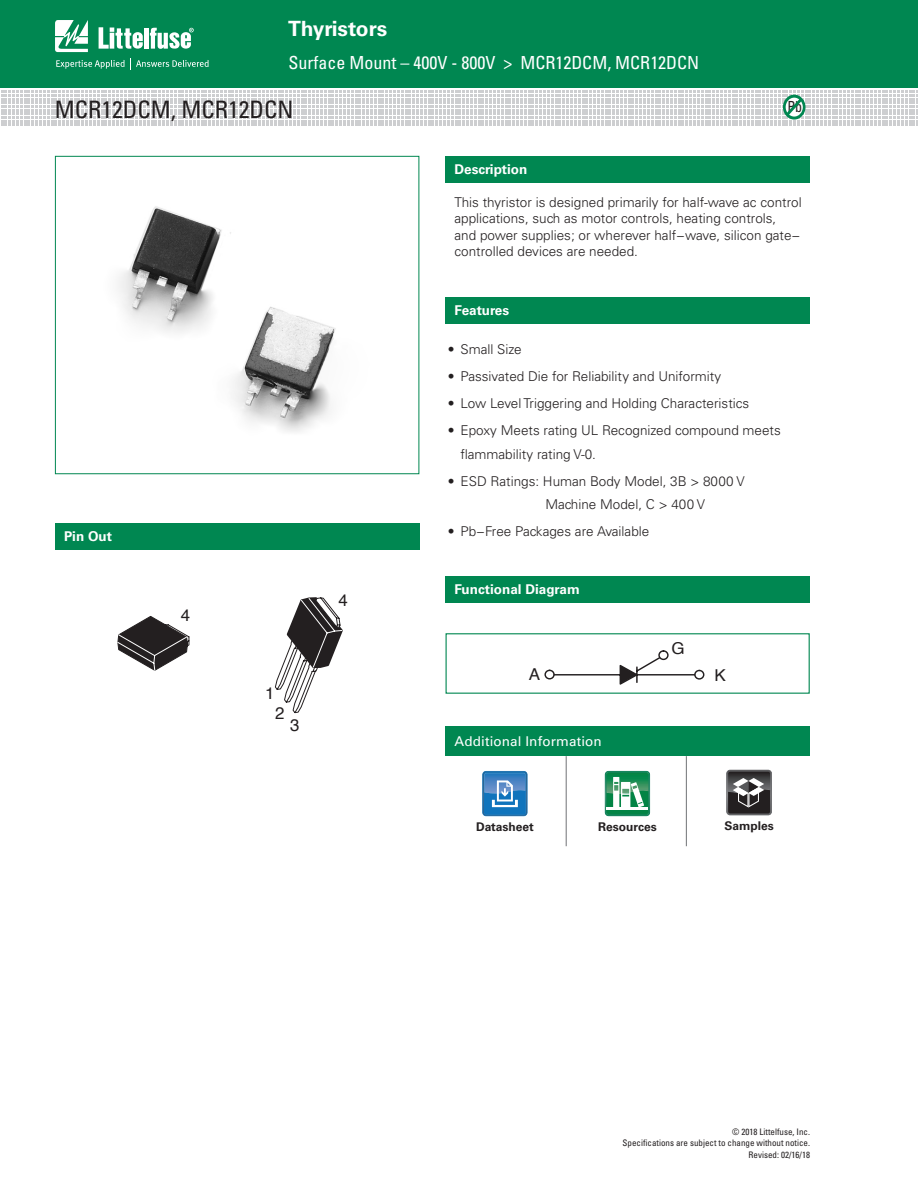
<style>
.page{position:relative;width:918px;height:1188px;background:#fff}
.page>*{position:absolute;margin:0;border:0;box-sizing:border-box;transform-origin:0 0}
.t1{font:condensed 24px "Univers LT Std";color:#231f20}
.t2{font:700 21px "Univers LT Std";color:#fff}
.t3{font:condensed 18px "Univers LT Std";color:#fff}
.t4{font:16.8px "Helvetica";color:#231f20}
.t5{font:16.35px "Helvetica";color:#231f20;scale:1.04 1}
.t6{font:condensed 15.3px "Univers LT Std";color:#231f20;scale:.91 1}
.t7{font:300 13.5px/16.5px "Univers LT Std";color:#231f20}
.t8{font:700 13.5px "Univers LT Std";color:#fff}
.t9{font:13.5px "Univers LT Std";letter-spacing:.01em;color:#fff}
.t10{font:700 12px "Univers LT Std";color:#231f20}
.t11{font:condensed 9px/10.8px "Univers LT Std";color:#231f20;text-align:right}
</style>
<div class="page">
<div style="left:0;top:0;width:918px;height:88px;background:#008751"></div>
<svg style="left:55px;top:20px;width:33px;height:32px"></svg>
<hr style="left:144px;top:28px;width:4px;height:21px;background:#fff">
<svg style="left:150px;top:28px;width:44px;height:21px"></svg>
<svg style="left:99px;top:27px;width:44px;height:22px"></svg>
<svg style="left:56px;top:58px;width:153px;height:11px"></svg>
<div style="left:446px;top:297px;width:364px;height:27px;background:#008751"></div>
<div style="left:446px;top:156px;width:364px;height:27px;background:#008751"></div>
<div style="left:445px;top:576px;width:365px;height:27px;background:#008751"></div>
<svg style="left:552px;top:657px;width:149px;height:28px"></svg>
<svg style="left:695px;top:671px;width:8px;height:8px"></svg>
<div style="left:694px;top:670px;width:10px;height:10px;border:1px solid #231f20;border-radius:50%"></div>
<svg style="left:659px;top:651px;width:9px;height:8px"></svg>
<div style="left:658px;top:650px;width:11px;height:10px;border:1px solid #231f20;border-radius:50%"></div>
<svg style="left:545px;top:671px;width:9px;height:8px"></svg>
<div style="left:544px;top:670px;width:11px;height:10px;border:1px solid #231f20;border-radius:50%"></div>
<svg style="left:1px;top:91px;width:917px;height:35px"></svg>
<div style="left:446px;top:726px;width:364px;height:30px;background:#008751"></div>
<hr style="left:686px;top:756px;width:1px;height:90px;background:#808285">
<hr style="left:566px;top:756px;width:1px;height:90px;background:#808285">
<svg style="left:726px;top:769px;width:46px;height:47px;background:#5f5d5f"></svg>
<svg style="left:605px;top:771px;width:45px;height:45px"></svg>
<hr style="left:607px;top:807px;width:41px;height:3px;background:#fff">
<svg style="left:482px;top:771px;width:46px;height:45px;background:#488cc5"></svg>
<div style="left:55px;top:523px;width:365px;height:27px;background:#008751"></div>
<img style="left:118px;top:206px;width:218px;height:226px">
<div style="left:55px;top:156px;width:364px;height:318px;border:1px solid #008751"></div>
<svg style="left:275px;top:597px;width:68px;height:117px"></svg>
<svg style="left:117px;top:616px;width:73px;height:55px"></svg>
<h2 class="t2" style="left:288px;top:16px;width:101px">Thyristors</h2>
<h3 class="t3" style="left:288px;top:51px;width:412px">Surface Mount – 400V - 800V &gt; MCR12DCM, MCR12DCN</h3>
<h1 class="t1" style="left:55px;top:94px;width:240px">MCR12DCM, MCR12DCN</h1>
<p class="t8" style="left:454px;top:162px;width:74px">Description</p>
<p class="t6" style="left:788px;top:97px;width:18px">Pb</p>
<p class="t7" style="left:454px;top:194px;width:349px">This thyristor is designed primarily for half-wave ac control applications, such as motor controls, heating controls,<br>and power supplies; or wherever half−wave, silicon gate− controlled devices are needed.</p>
<p class="t8" style="left:64px;top:528px;width:50px">Pin Out</p>
<p class="t4" style="left:181px;top:602px;width:11px">4</p>
<p class="t4" style="left:265px;top:681px;width:11px">1</p>
<p class="t4" style="left:275px;top:700px;width:11px">2</p>
<p class="t4" style="left:290px;top:712px;width:11px">3</p>
<p class="t4" style="left:338px;top:587px;width:11px">4</p>
<p class="t8" style="left:454px;top:303px;width:56px">Features</p>
<p class="t7" style="left:448px;top:341px;width:75px">• Small Size</p>
<p class="t7" style="left:448px;top:368px;width:275px">• Passivated Die for Reliability and Uniformity</p>
<p class="t7" style="left:448px;top:395px;width:303px">• Low Level Triggering and Holding Characteristics</p>
<p class="t7" style="left:461px;top:419px;width:322px;line-height:24px;text-indent:-13px">• Epoxy Meets rating UL Recognized compound meets flammability rating V-0.</p>
<p class="t7" style="left:545px;top:470px;width:201px;line-height:22.5px;text-indent:-98px">• ESD Ratings: Human Body Model, 3B &gt; 8000 V<br>Machine Model, C &gt; 400 V</p>
<p class="t7" style="left:448px;top:523px;width:203px">• Pb−Free Packages are Available</p>
<p class="t8" style="left:454px;top:581px;width:127px">Functional Diagram</p>
<p class="t5" style="left:529px;top:662px;width:12px">A</p>
<p class="t9" style="left:454px;top:733px;width:149px">Additional Information</p>
<p class="t5" style="left:672px;top:636px;width:14px">G</p>
<p class="t5" style="left:715px;top:662px;width:12px">K</p>
<p class="t10" style="left:476px;top:820px;width:59px">Datasheet</p>
<p class="t10" style="left:598px;top:820px;width:60px">Resources</p>
<p class="t10" style="left:724px;top:819px;width:51px">Samples</p>
<p class="t11" style="left:623px;top:1126px;width:189px">© 2018 Littelfuse, Inc.<br>Specifications are subject to change without notice.</p>
<p class="t11" style="left:749px;top:1149px;width:63px">Revised: 02/16/18</p>
</div>
